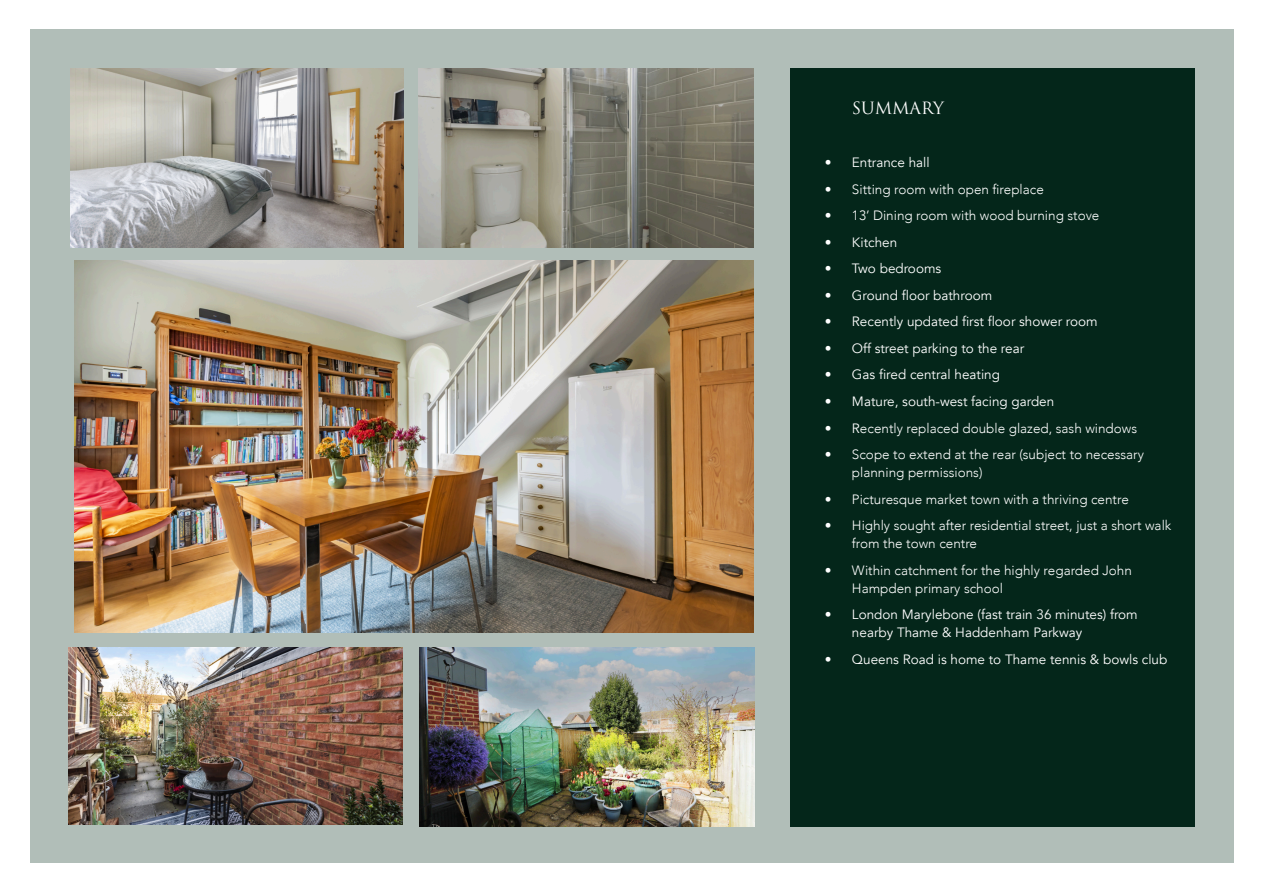
<style>
.page{position:relative;width:1263px;height:893px;background:#fff}
.page>*{position:absolute;margin:0;border:0;box-sizing:border-box;transform-origin:0 0}
.t1{font:16.5px "Trajan Pro 3";color:#fff}
.t2{font:300 13.5px/18px "Avenir";color:#fff}
.t3{font:13.5px/18px "Avenir";color:#fff}
.s1{font-weight:400}
</style>
<div class="page">
<div style="left:30px;top:30px;width:1203px;height:833px;background:#b1beb8"></div>
<img style="left:70px;top:68px;width:334px;height:179px">
<img style="left:75px;top:260px;width:679px;height:372px">
<img style="left:418px;top:68px;width:336px;height:179px">
<img style="left:68px;top:648px;width:334px;height:176px">
<img style="left:420px;top:648px;width:334px;height:179px">
<div style="left:791px;top:68px;width:404px;height:759px;background:#04261a"></div>
<p class="t1" style="left:852px;top:102px;width:94px">SUMMARY</p>
<p class="t3" style="left:825px;top:154px;width:106px">• Entrance hall</p>
<p class="t2" style="left:825px;top:180px;width:220px">• Sitting room with open fireplace</p>
<p class="t2" style="left:825px;top:207px;width:276px">• 13’ Dining room with wood burning stove</p>
<p class="t3" style="left:825px;top:233px;width:74px">• Kitchen</p>
<p class="t3" style="left:825px;top:260px;width:118px">• Two bedrooms</p>
<p class="t3" style="left:825px;top:286px;width:169px">• Ground floor bathroom</p>
<p class="t3" style="left:825px;top:313px;width:274px">• Recently updated first floor shower room</p>
<p class="t3" style="left:825px;top:339px;width:201px">• Off street parking to the rear</p>
<p class="t3" style="left:825px;top:366px;width:176px">• Gas fired central heating</p>
<p class="t3" style="left:825px;top:392px;width:231px">• Mature, south-west facing garden</p>
<p class="t2" style="left:825px;top:419px;width:314px"><span class="s1">• R</span>ecently replaced double glazed, sash windows</p>
<p class="t2" style="left:852px;top:445px;width:293px;text-indent:-27px">• Scope to extend at the rear (subject to necessary planning permissions)</p>
<p class="t2" style="left:825px;top:490px;width:305px">• Picturesque market town with a thriving centre</p>
<p class="t2" style="left:852px;top:516px;width:321px;text-indent:-27px">• Highly sought after residential street, just a short walk from the town centre</p>
<p class="t2" style="left:852px;top:561px;width:281px;text-indent:-27px">• Within catchment for the highly regarded John<br>Hampden primary school</p>
<p class="t3" style="left:852px;top:605px;width:287px;text-indent:-27px">• London Marylebone (fast train 36 minutes) from nearby Thame &amp; Haddenham Parkway</p>
<p class="t3" style="left:825px;top:650px;width:344px">• Queens Road is home to Thame tennis &amp; bowls club</p>
</div>
